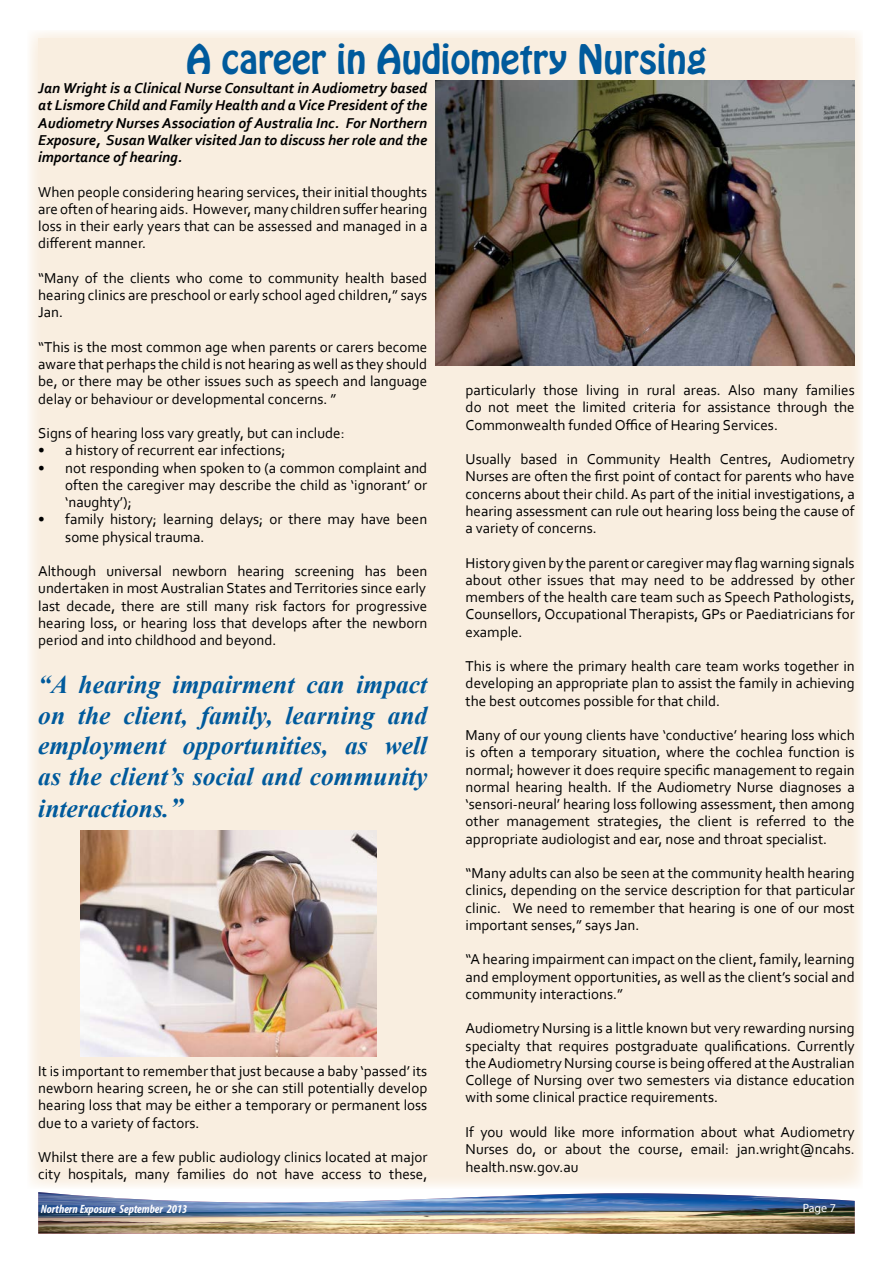
<style>
.page{position:relative;width:893px;height:1263px;background:#fff}
.page>*{position:absolute;margin:0;border:0;box-sizing:border-box;transform-origin:0 0}
.t1{font:36px "Hobo Std";color:#005a9c}
.t2{font:italic 700 25.5px/31px "Times New Roman";color:#005a9c;text-align:justify}
.t3{font:15px/17.2px "Corbel";color:#000;text-align:justify}
.t4{font:italic 700 15px/17.2px "Corbel";color:#000;text-align:justify}
.t5{font:italic 700 condensed 12px "Myriad Pro";color:#fff}
.t6{font:12px "Myriad Pro";color:#fff}
.s1{font-size:27px}
</style>
<div class="page">
<svg style="left:38px;top:1233px;width:817px;height:1px"></svg>
<img style="left:38px;top:1192px;width:817px;height:41px">
<div style="left:28px;top:30px;width:835px;height:1158px;background:#f9eee0"></div>
<img style="left:436px;top:80px;width:419px;height:286px">
<img style="left:81px;top:831px;width:296px;height:225px">
<h1 class="t1" style="left:186px;top:35px;width:522px">A career in Audiometry Nursing</h1>
<p class="t4" style="left:38px;top:79px;width:391px">Jan Wright is a Clinical Nurse Consultant in Audiometry based at Lismore Child and Family Health and a Vice President of the Audiometry Nurses Association of Australia Inc. For Northern Exposure, Susan Walker visited Jan to discuss her role and the importance of hearing.</p>
<p class="t3" style="left:38px;top:183px;width:391px">When people considering hearing services, their initial thoughts are often of hearing aids. However, many children suffer hearing loss in their early years that can be assessed and managed in a different manner.</p>
<p class="t3" style="left:38px;top:269px;width:391px">“Many of the clients who come to community health based hearing clinics are preschool or early school aged children,” says Jan.</p>
<p class="t3" style="left:38px;top:338px;width:391px">“This is the most common age when parents or carers become aware that perhaps the child is not hearing as well as they should be, or there may be other issues such as speech and language delay or behaviour or developmental concerns. ”</p>
<p class="t3" style="left:38px;top:424px;width:308px">Signs of hearing loss vary greatly, but can include:</p>
<p class="t3" style="left:38px;top:441px;width:249px">• a history of recurrent ear infections;</p>
<p class="t3" style="left:65px;top:459px;width:364px;text-indent:-27px">• not responding when spoken to (a common complaint and often the caregiver may describe the child as ‘ignorant’ or ‘naughty’);</p>
<p class="t3" style="left:65px;top:510px;width:364px;text-indent:-27px">• family history; learning delays; or there may have been some physical trauma.</p>
<p class="t3" style="left:38px;top:562px;width:391px">Although universal newborn hearing screening has been undertaken in most Australian States and Territories since early last decade, there are still many risk factors for progressive hearing loss, or hearing loss that develops after the newborn period and into childhood and beyond.</p>
<h2 class="t2" style="left:38px;top:668px;width:391px">“A hearing impairment can impact on the client, family, learning and employment opportunities, as well as the client’s social and community interactions.<span class="s1">”</span></h2>
<p class="t3" style="left:466px;top:381px;width:391px">particularly those living in rural areas. Also many families do not meet the limited criteria for assistance through the Commonwealth funded Office of Hearing Services.</p>
<p class="t3" style="left:466px;top:450px;width:391px">Usually based in Community Health Centres, Audiometry Nurses are often the first point of contact for parents who have concerns about their child. As part of the initial investigations, a hearing assessment can rule out hearing loss being the cause of a variety of concerns.</p>
<p class="t3" style="left:466px;top:554px;width:391px">History given by the parent or caregiver may flag warning signals about other issues that may need to be addressed by other members of the health care team such as Speech Pathologists, Counsellors, Occupational Therapists, GPs or Paediatricians for example.</p>
<p class="t3" style="left:466px;top:657px;width:391px">This is where the primary health care team works together in developing an appropriate plan to assist the family in achieving the best outcomes possible for that child.</p>
<p class="t3" style="left:466px;top:726px;width:391px">Many of our young clients have ‘conductive’ hearing loss which is often a temporary situation, where the cochlea function is normal; however it does require specific management to regain normal hearing health. If the Audiometry Nurse diagnoses a ‘sensori-neural’ hearing loss following assessment, then among other management strategies, the client is referred to the appropriate audiologist and ear, nose and throat specialist.</p>
<p class="t3" style="left:466px;top:864px;width:391px">“Many adults can also be seen at the community health hearing clinics, depending on the service description for that particular clinic. We need to remember that hearing is one of our most important senses,” says Jan.</p>
<p class="t3" style="left:466px;top:950px;width:391px">“A hearing impairment can impact on the client, family, learning and employment opportunities, as well as the client’s social and community interactions.”</p>
<p class="t3" style="left:466px;top:1019px;width:391px">Audiometry Nursing is a little known but very rewarding nursing specialty that requires postgraduate qualifications. Currently the Audiometry Nursing course is being offered at the Australian College of Nursing over two semesters via distance education with some clinical practice requirements.</p>
<p class="t3" style="left:466px;top:1123px;width:391px">If you would like more information about what Audiometry Nurses do, or about the course, email: jan.wright@ncahs. health.nsw.gov.au</p>
<p class="t3" style="left:38px;top:1062px;width:391px">It is important to remember that just because a baby ‘passed’ its newborn hearing screen, he or she can still potentially develop hearing loss that may be either a temporary or permanent loss due to a variety of factors.</p>
<p class="t3" style="left:38px;top:1148px;width:391px">Whilst there are a few public audiology clinics located at major city hospitals, many families do not have access to these,</p>
<p class="t5" style="left:43px;top:1204px;width:122px">Northern Exposure April 2013</p>
<p class="t6" style="left:803px;top:1201px;width:34px">Page 7</p>
<p class="t5" style="left:41px;top:1202px;width:148px">Northern Exposure September 2013</p>
</div>
